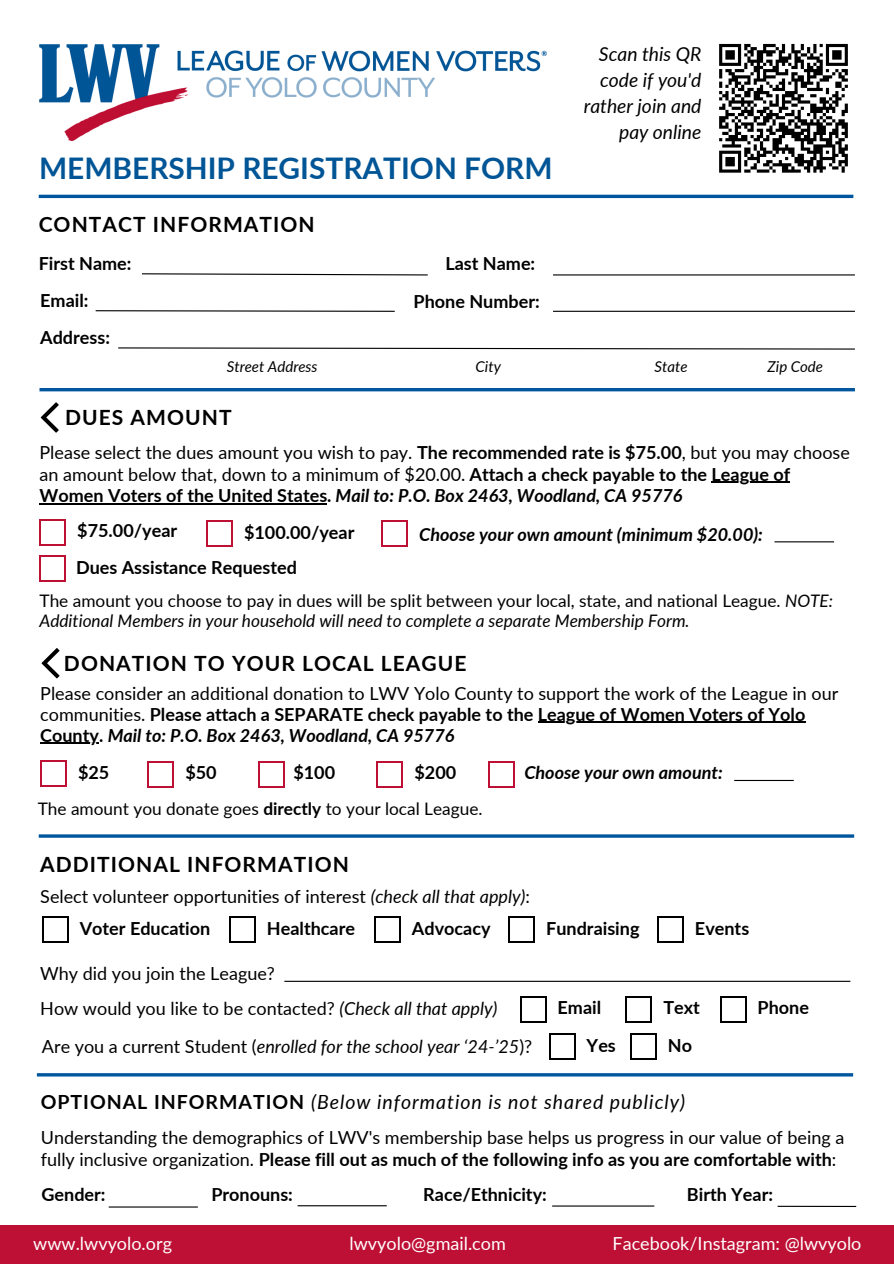
<style>
.page{position:relative;width:894px;height:1264px;background:#fff}
.page>*{position:absolute;margin:0;border:0;box-sizing:border-box;transform-origin:0 0}
.t1{font:700 29.85px "Lato";color:#005596}
.t2{font:700 21px "Lato";letter-spacing:.05em;color:#000}
.t3{font:italic 19.5px "Lato";letter-spacing:.05em;color:#000}
.t4{font:italic 19.35px/25.8px "Lato";color:#000;text-align:right}
.t5{font:18px/21.3px "Lato";color:#000}
.t6{font:700 18px "Lato";color:#000}
.t7{font:italic 700 18px "Lato";color:#000}
.t8{font:18px "Lato";color:#fff}
.t9{font:italic 18px "Lato";color:#000}
.t10{font:17.25px/20.2px "Lato";color:#000}
.t11{font:italic 15px "Lato";color:#000}
.s1{font-weight:700}
.s2{font-style:normal}
.s3{font-style:italic}
.s4{font-weight:700;font-style:normal}
</style>
<div class="page">
<hr style="left:39px;top:195px;width:814px;height:3px;background:#00569e">
<svg style="left:95px;top:310px;width:300px;height:2px"></svg>
<svg style="left:118px;top:347px;width:737px;height:3px"></svg>
<hr style="left:553px;top:311px;width:301px;height:1px;background:#000">
<svg style="left:142px;top:273px;width:286px;height:3px"></svg>
<hr style="left:553px;top:274px;width:301px;height:1px;background:#000">
<hr style="left:39px;top:388px;width:815px;height:3px;background:#00569e">
<hr style="left:39px;top:834px;width:814px;height:3px;background:#00569e">
<svg style="left:719px;top:43px;width:129px;height:130px"></svg>
<hr style="left:37px;top:1073px;width:815px;height:3px;background:#00569e">
<div style="left:0;top:1224px;width:893px;height:39px;background:#be0f34"></div>
<img style="left:39px;top:44px;width:507px;height:97px">
<hr style="left:297px;top:1205px;width:89px;height:1px;background:#000">
<hr style="left:552px;top:1205px;width:102px;height:1px;background:#000">
<hr style="left:777px;top:1205px;width:79px;height:1px;background:#000">
<hr style="left:109px;top:1206px;width:89px;height:1px;background:#000">
<hr style="left:774px;top:541px;width:59px;height:1px;background:#000">
<svg style="left:381px;top:520px;width:27px;height:26px"></svg>
<div style="left:383px;top:522px;width:23px;height:22px;background:#fff"></div>
<svg style="left:206px;top:520px;width:27px;height:26px"></svg>
<div style="left:208px;top:522px;width:23px;height:22px;background:#fff"></div>
<div style="left:39px;top:519px;width:27px;height:26px;background:linear-gradient(to bottom,#fff,#fff)"></div>
<div style="left:42px;top:521px;width:22px;height:22px;background:#fff"></div>
<div style="left:40px;top:760px;width:27px;height:27px;background:#be0f34"></div>
<div style="left:42px;top:762px;width:23px;height:23px;background:#fff"></div>
<svg style="left:376px;top:761px;width:27px;height:26px"></svg>
<div style="left:378px;top:763px;width:23px;height:22px;background:#fff"></div>
<div style="left:258px;top:761px;width:26px;height:26px;background:linear-gradient(to right,#fff,#fff)"></div>
<div style="left:260px;top:763px;width:22px;height:22px;background:#fff"></div>
<div style="left:147px;top:761px;width:27px;height:26px;background:linear-gradient(to bottom,#fff,#fff)"></div>
<div style="left:150px;top:763px;width:22px;height:22px;background:#fff"></div>
<hr style="left:734px;top:780px;width:59px;height:1px;background:#000">
<div style="left:488px;top:761px;width:26px;height:26px;background:linear-gradient(to right,#fff,#fff)"></div>
<div style="left:490px;top:763px;width:22px;height:22px;background:#fff"></div>
<div style="left:508px;top:916px;width:27px;height:26px;background:linear-gradient(to bottom,#fff,#fff)"></div>
<div style="left:510px;top:918px;width:22px;height:22px;background:#fff"></div>
<div style="left:374px;top:916px;width:26px;height:26px;background:linear-gradient(to right,#fff,#fff)"></div>
<div style="left:376px;top:918px;width:22px;height:22px;background:#fff"></div>
<div style="left:229px;top:916px;width:26px;height:26px;background:linear-gradient(to right,#fff,#fff)"></div>
<div style="left:231px;top:918px;width:22px;height:22px;background:#fff"></div>
<div style="left:42px;top:916px;width:26px;height:26px;background:linear-gradient(to right,#fff,#fff)"></div>
<div style="left:44px;top:918px;width:22px;height:22px;background:#fff"></div>
<hr style="left:284px;top:980px;width:566px;height:1px;background:#000">
<div style="left:657px;top:916px;width:26px;height:26px;background:linear-gradient(to right,#fff,#fff)"></div>
<div style="left:659px;top:918px;width:22px;height:22px;background:#fff"></div>
<svg style="left:720px;top:996px;width:26px;height:26px"></svg>
<div style="left:721px;top:997px;width:23px;height:23px;background:#fff"></div>
<svg style="left:625px;top:996px;width:27px;height:26px"></svg>
<div style="left:627px;top:997px;width:22px;height:23px;background:#fff"></div>
<svg style="left:520px;top:996px;width:26px;height:26px"></svg>
<div style="left:521px;top:997px;width:23px;height:23px;background:#fff"></div>
<div style="left:630px;top:1033px;width:26px;height:26px;background:linear-gradient(to right,#fff,#fff)"></div>
<div style="left:632px;top:1035px;width:22px;height:22px;background:#fff"></div>
<svg style="left:549px;top:1033px;width:26px;height:26px"></svg>
<div style="left:550px;top:1035px;width:23px;height:22px;background:#fff"></div>
<svg style="left:41px;top:402px;width:18px;height:30px"></svg>
<hr style="left:711px;top:482px;width:79px;height:1px;background:#000">
<hr style="left:39px;top:503px;width:288px;height:1px;background:#000">
<hr style="left:537px;top:721px;width:268px;height:1px;background:#000">
<hr style="left:40px;top:742px;width:59px;height:1px;background:#000">
<svg style="left:42px;top:648px;width:18px;height:30px"></svg>
<svg style="left:39px;top:555px;width:27px;height:27px"></svg>
<div style="left:42px;top:557px;width:22px;height:23px;background:#fff"></div>
<h4 class="t1" style="left:39px;top:149px;width:515px">MEMBERSHIP REGISTRATION FORM</h4>
<h4 class="t2" style="left:39px;top:211px;width:277px">CONTACT INFORMATION</h4>
<p class="t6" style="left:39px;top:252px;width:94px">First Name:</p>
<p class="t6" style="left:445px;top:252px;width:91px">Last Name:</p>
<h3 class="t6" style="left:40px;top:289px;width:50px">Email:</h3>
<h1 class="t6" style="left:413px;top:290px;width:128px">Phone Number:</h1>
<p class="t6" style="left:40px;top:326px;width:71px">Address:</p>
<h4 class="t4" style="left:583px;top:41px;width:119px">Scan this QR code if you'd rather join and pay online</h4>
<h4 class="t11" style="left:227px;top:357px;width:92px">Street Address</h4>
<p class="t11" style="left:475px;top:357px;width:27px">City</p>
<h4 class="t11" style="left:654px;top:357px;width:35px">State</h4>
<p class="t11" style="left:767px;top:357px;width:57px">Zip Code</p>
<p class="t2" style="left:65px;top:404px;width:168px">DUES AMOUNT</p>
<p class="t5" style="left:39px;top:441px;width:811px">Please select the dues amount you wish to pay. <span class="s1">The recommended rate is $75.00</span>, but you may choose an amount below that, down to a minimum of $20.00. <span class="s1">Attach a check payable to the League of</span></p>
<h4 class="t7" style="left:39px;top:484px;width:644px"><span class="s2">Women Voters of the United States.</span> Mail to: P.O. Box 2463, Woodland, CA 95776</h4>
<h5 class="t6" style="left:77px;top:519px;width:101px">$75.00/year</h5>
<h2 class="t6" style="left:244px;top:521px;width:112px">$100.00/year</h2>
<p class="t7" style="left:419px;top:523px;width:345px">Choose your own amount (minimum $20.00):</p>
<p class="t6" style="left:76px;top:556px;width:222px">Dues Assistance Requested</p>
<p class="t10" style="left:39px;top:590px;width:795px">The amount you choose to pay in dues will be split between your local, state, and national League. <span class="s3">NOTE:<br>Additional Members in your household will need to complete a separate Membership Form.</span></p>
<h2 class="t2" style="left:64px;top:650px;width:404px">DONATION TO YOUR LOCAL LEAGUE</h2>
<p class="t5" style="left:40px;top:682px;width:799px">Please consider an additional donation to LWV Yolo County to support the work of the League in our communities. <span class="s1">Please attach a SEPARATE check payable to the League of Women Voters of Yolo</span></p>
<p class="t7" style="left:40px;top:724px;width:415px"><span class="s2">County.</span> Mail to: P.O. Box 2463, Woodland, CA 95776</p>
<h4 class="t6" style="left:78px;top:761px;width:33px">$25</h4>
<p class="t6" style="left:185px;top:761px;width:33px">$50</p>
<p class="t6" style="left:293px;top:761px;width:43px">$100</p>
<p class="t6" style="left:414px;top:761px;width:43px">$200</p>
<h4 class="t7" style="left:524px;top:761px;width:200px">Choose your own amount:</h4>
<h5 class="t10" style="left:38px;top:798px;width:446px">The amount you donate goes <span class="s1">directly</span> to your local League.</h5>
<p class="t2" style="left:40px;top:851px;width:310px">ADDITIONAL INFORMATION</p>
<h5 class="t5" style="left:40px;top:885px;width:491px">Select volunteer opportunities of interest <span class="s3">(check all that apply)</span>:</h5>
<h2 class="t6" style="left:80px;top:917px;width:132px">Voter Education</h2>
<p class="t6" style="left:267px;top:917px;width:90px">Healthcare</p>
<h5 class="t6" style="left:412px;top:917px;width:80px">Advocacy</h5>
<p class="t6" style="left:546px;top:917px;width:95px">Fundraising</p>
<p class="t5" style="left:40px;top:962px;width:236px">Why did you join the League?</p>
<p class="t6" style="left:694px;top:917px;width:56px">Events</p>
<p class="t5" style="left:40px;top:997px;width:458px">How would you like to be contacted? <span class="s3">(Check all that apply)</span></p>
<p class="t6" style="left:557px;top:996px;width:45px">Email</p>
<h5 class="t6" style="left:663px;top:996px;width:38px">Text</h5>
<p class="t6" style="left:757px;top:996px;width:53px">Phone</p>
<h5 class="t9" style="left:42px;top:1034px;width:491px"><span class="s2">Are you a current Student (</span>enrolled for the school year ‘24-’25<span class="s2">)?</span></h5>
<p class="t6" style="left:586px;top:1033px;width:31px">Yes</p>
<p class="t6" style="left:667px;top:1033px;width:26px">No</p>
<p class="t3" style="left:41px;top:1089px;width:645px"><span class="s4">OPTIONAL INFORMATION</span> (Below information is not shared publicly)</p>
<p class="t5" style="left:41px;top:1126px;width:805px">Understanding the demographics of LWV's membership base helps us progress in our value of being a fully inclusive organization. <span class="s1">Please fill out as much of the following info as you are comfortable with</span>:</p>
<p class="t6" style="left:42px;top:1183px;width:65px">Gender:</p>
<p class="t6" style="left:211px;top:1183px;width:83px">Pronouns:</p>
<p class="t6" style="left:423px;top:1183px;width:125px">Race/Ethnicity:</p>
<h2 class="t6" style="left:686px;top:1183px;width:88px">Birth Year:</h2>
<p class="t8" style="left:33px;top:1232px;width:140px">www.lwvyolo.org</p>
<p class="t8" style="left:349px;top:1232px;width:158px">lwvyolo@gmail.com</p>
<p class="t8" style="left:612px;top:1232px;width:250px">Facebook/Instagram: @lwvyolo</p>
</div>
